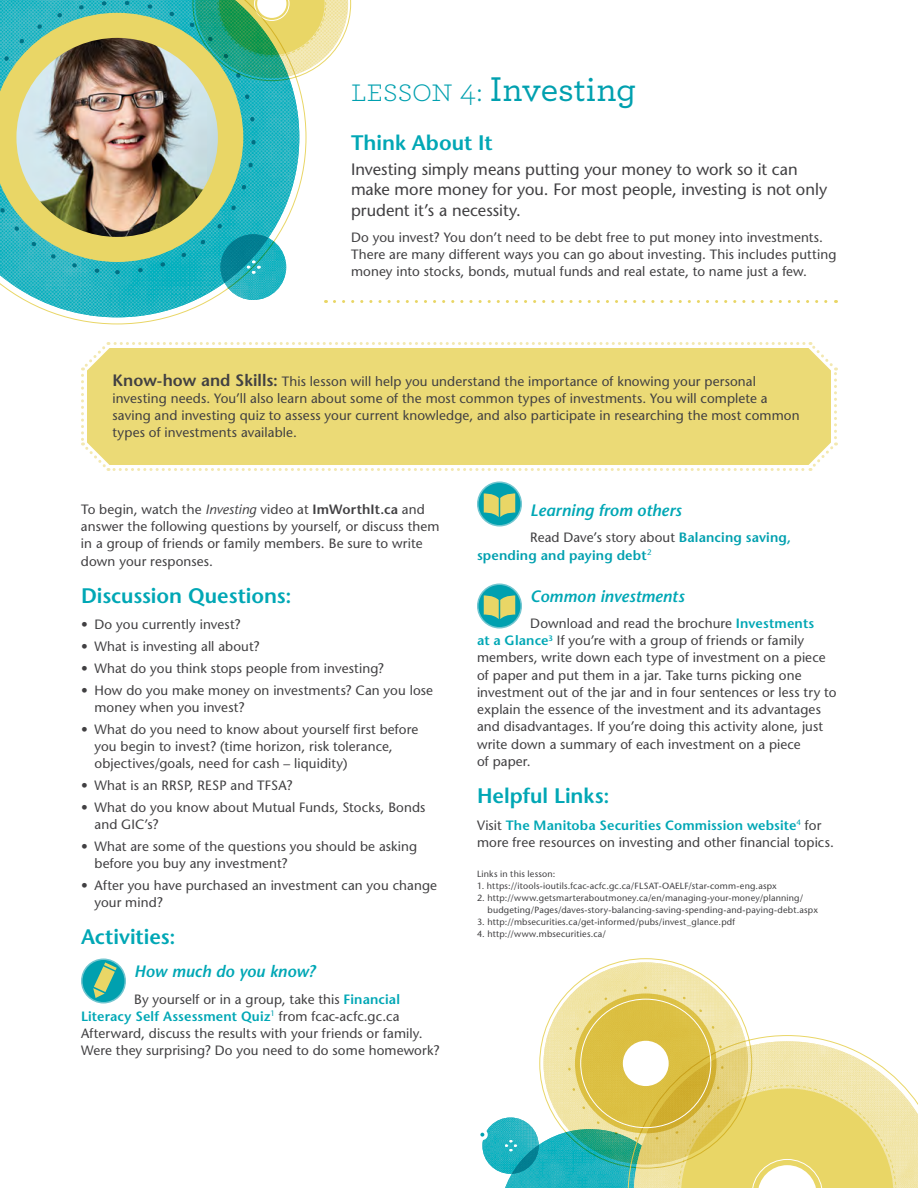
<style>
.page{position:relative;width:918px;height:1188px;background:#fff}
.page>*{position:absolute;margin:0;border:0;box-sizing:border-box;transform-origin:0 0}
.t1{font:500 36px "Archer";color:#00a0af}
.t2{font:600 21px "Stone Sans Std";color:#00a7b5}
.t3{font:500 16.5px/20.2px "Stone Sans Std";color:#414042}
.t4{font:italic 600 16.5px "Stone Sans Std";color:#00a7b5}
.t5{font:500 13.5px/17.2px "Stone Sans Std";letter-spacing:.01em;color:#414042}
.t6{font:600 13.5px/17.2px "Stone Sans Std";letter-spacing:.01em;color:#00a0af}
.t7{font:500 9px/12px "Stone Sans Std";letter-spacing:.02em;color:#414042}
.s1{font-weight:300;font-size:33px}
.s2{font-weight:600;font-size:16.5px}
.s3{font-style:italic}
.s4{font-weight:600}
.s5{font-weight:600;color:#00a7b5}
.s6{font-weight:500;color:#414042}
</style>
<div class="page">
<svg style="left:306px;top:0;width:45px;height:74px"></svg>
<svg style="left:334px;top:300px;width:503px;height:3px"></svg>
<svg style="left:0;top:0;width:306px;height:324px"></svg>
<svg style="left:0;top:1px;width:256px;height:273px;background:#26b0b0"></svg>
<svg style="left:0;top:13px;width:243px;height:249px;background:#84c28d"></svg>
<img style="left:16px;top:38px;width:202px;height:199px">
<svg style="left:478px;top:482px;width:43px;height:44px"></svg>
<div style="left:477px;top:482px;width:45px;height:44px;border:2px solid #72c6d0;border-radius:50%"></div>
<svg style="left:484px;top:493px;width:31px;height:24px"></svg>
<div style="left:82px;top:959px;width:43px;height:44px;background:#00a0af;border-radius:50%"></div>
<div style="left:81px;top:958px;width:45px;height:46px;border:2px solid #72c6d0;border-radius:50%"></div>
<svg style="left:93px;top:962px;width:24px;height:36px"></svg>
<svg style="left:81px;top:342px;width:757px;height:129px;background:#eddd84"></svg>
<svg style="left:478px;top:584px;width:43px;height:44px"></svg>
<div style="left:477px;top:584px;width:45px;height:44px;border:2px solid #72c6d0;border-radius:50%"></div>
<svg style="left:484px;top:595px;width:31px;height:24px"></svg>
<img style="left:543px;top:962px;width:205px;height:79px">
<svg style="left:559px;top:978px;width:173px;height:171px;background:#f0e4a6"></svg>
<svg style="left:575px;top:993px;width:142px;height:140px;background:#ddc24a"></svg>
<img style="left:482px;top:1118px;width:57px;height:56px;border-radius:28px">
<svg style="left:500px;top:1041px;width:418px;height:147px"></svg>
<div style="left:477px;top:1129px;width:11px;height:11px;background:#fff;border-radius:50%"></div>
<svg style="left:480px;top:1133px;width:4px;height:4px"></svg>
<img style="left:220px;top:234px;width:66px;height:66px;border-radius:33px">
<svg style="left:245px;top:259px;width:16px;height:16px"></svg>
<h1 class="t1" style="left:351px;top:63px;width:287px"><span class="s1">lesson 4:</span> Investing</h1>
<h2 class="t2" style="left:351px;top:130px;width:143px">Think About It</h2>
<p class="t3" style="left:351px;top:159px;width:478px">Investing simply means putting your money to work so it can make more money for you. For most people, investing is not only prudent it’s a necessity.</p>
<p class="t5" style="left:351px;top:229px;width:487px">Do you invest? You don’t need to be debt free to put money into investments.<br>There are many different ways you can go about investing. This includes putting money into stocks, bonds, mutual funds and real estate, to name just a few.</p>
<p class="t5" style="left:112px;top:372px;width:689px"><span class="s2">Know-how and Skills:</span> This lesson will help you understand the importance of knowing your personal investing needs. You’ll also learn about some of the most common types of investments. You will complete a saving and investing quiz to assess your current knowledge, and also participate in researching the most common types of investments available.</p>
<p class="t5" style="left:81px;top:501px;width:360px">To begin, watch the <span class="s3">Investing</span> video at <span class="s4">ImWorthIt.ca</span> and answer the following questions by yourself, or discuss them in a group of friends or family members. Be sure to write down your responses.</p>
<h2 class="t2" style="left:81px;top:583px;width:212px">Discussion Questions:</h2>
<p class="t5" style="left:81px;top:616px;width:161px">• Do you currently invest?</p>
<p class="t5" style="left:81px;top:638px;width:180px">• What is investing all about?</p>
<p class="t5" style="left:81px;top:660px;width:305px">• What do you think stops people from investing?</p>
<p class="t5" style="left:94px;top:681px;width:340px;text-indent:-14px">• How do you make money on investments? Can you lose money when you invest?</p>
<p class="t5" style="left:94px;top:720px;width:325px;text-indent:-14px">• What do you need to know about yourself first before you begin to invest? (time horizon, risk tolerance, objectives/goals, need for cash – liquidity)</p>
<p class="t5" style="left:81px;top:777px;width:213px">• What is an RRSP, RESP and TFSA?</p>
<p class="t5" style="left:94px;top:798px;width:333px;text-indent:-14px">• What do you know about Mutual Funds, Stocks, Bonds and GIC’s?</p>
<p class="t5" style="left:94px;top:837px;width:324px;text-indent:-14px">• What are some of the questions you should be asking before you buy any investment?</p>
<p class="t5" style="left:94px;top:876px;width:344px;text-indent:-14px">• After you have purchased an investment can you change your mind?</p>
<h2 class="t2" style="left:81px;top:924px;width:96px">Activities:</h2>
<p class="t4" style="left:134px;top:962px;width:183px">How much do you know?</p>
<p class="t5" style="left:81px;top:990px;width:360px;text-indent:53px">By yourself or in a group, take this <span class="s5">Financial Literacy Self Assessment Quiz</span><sup>1</sup> from fcac-acfc.gc.ca Afterward, discuss the results with your friends or family.<br>Were they surprising? Do you need to do some homework?</p>
<p class="t4" style="left:530px;top:500px;width:153px">Learning from others</p>
<p class="t6" style="left:477px;top:529px;width:315px;text-indent:53px"><span class="s6">Read Dave’s story about</span> Balancing saving, spending and paying debt<sup>2</sup></p>
<p class="t4" style="left:530px;top:586px;width:156px">Common investments</p>
<p class="t5" style="left:477px;top:615px;width:361px;text-indent:53px">Download and read the brochure <span class="s5">Investments<br>at a Glance</span><sup>3</sup> If you’re with a group of friends or family members, write down each type of investment on a piece of paper and put them in a jar. Take turns picking one investment out of the jar and in four sentences or less try to explain the essence of the investment and its advantages and disadvantages. If you’re doing this activity alone, just write down a summary of each investment on a piece<br>of paper.</p>
<h2 class="t2" style="left:477px;top:783px;width:134px">Helpful Links:</h2>
<p class="t5" style="left:477px;top:816px;width:359px">Visit <span class="s5">The Manitoba Securities Commission website</span><sup>4</sup> for more free resources on investing and other financial topics.</p>
<p class="t7" style="left:477px;top:868px;width:80px">Links in this lesson:</p>
<p class="t7" style="left:477px;top:880px;width:301px">1. https://itools-ioutils.fcac-acfc.gc.ca/FLSAT-OAELF/star-comm-eng.aspx</p>
<p class="t7" style="left:487px;top:892px;width:332px;text-indent:-10px">2. http://www.getsmarteraboutmoney.ca/en/managing-your-money/planning/ budgeting/Pages/daves-story-balancing-saving-spending-and-paying-debt.aspx</p>
<p class="t7" style="left:477px;top:916px;width:260px">3. http://mbsecurities.ca/get-informed/pubs/invest_glance.pdf</p>
<p class="t7" style="left:477px;top:928px;width:131px">4. http://www.mbsecurities.ca/</p>
</div>
